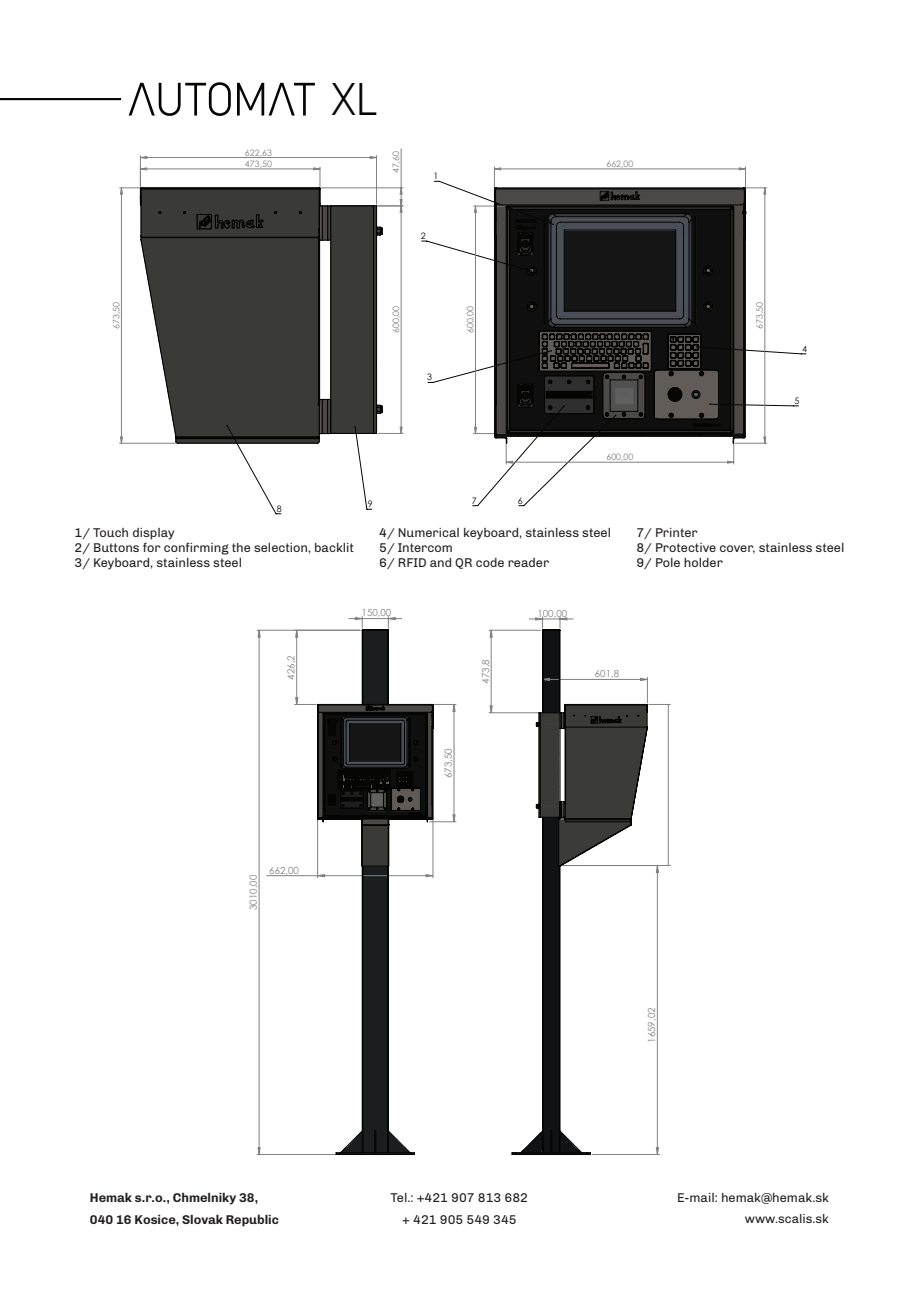
<style>
.page{position:relative;width:919px;height:1289px;background:#fff}
.page>*{position:absolute;margin:0;border:0;box-sizing:border-box;transform-origin:0 0}
.t1{font:300 45.3px "Korolev";color:#050504}
.t2{font:12.75px/15.3px "Chivo";color:#231f20}
.t3{font:700 12.75px/21.3px "Chivo";color:#231f20}
.t4{font:12.6px "Chivo";color:#231f20}
.t5{font:9.75px "Century Gothic";color:#808180}
.t6{font:8.85px "Century Gothic";color:#808180}
.t7{font:8.85px "Century Gothic";color:#050504}
</style>
<div class="page">
<hr style="left:0;top:98px;width:121px;height:2px;background:#040503">
<svg style="left:129px;top:82px;width:102px;height:34px"></svg>
<svg style="left:237px;top:83px;width:78px;height:32px"></svg>
<hr style="left:266px;top:875px;width:51px;height:1px;background:#808180">
<hr style="left:562px;top:865px;width:108px;height:1px;background:#808180">
<hr style="left:668px;top:704px;width:1px;height:161px;background:#808180">
<hr style="left:257px;top:1154px;width:80px;height:1px;background:#808180">
<hr style="left:257px;top:630px;width:103px;height:1px;background:#808180">
<hr style="left:592px;top:1154px;width:67px;height:1px;background:#808180">
<svg style="left:257px;top:629px;width:4px;height:525px"></svg>
<svg style="left:655px;top:866px;width:4px;height:288px"></svg>
<svg style="left:349px;top:616px;width:321px;height:206px"></svg>
<svg style="left:294px;top:629px;width:22px;height:76px"></svg>
<svg style="left:316px;top:628px;width:118px;height:527px"></svg>
<svg style="left:511px;top:628px;width:137px;height:527px"></svg>
<svg style="left:236px;top:180px;width:570px;height:335px"></svg>
<hr style="left:376px;top:156px;width:1px;height:48px;background:#808180">
<hr style="left:140px;top:156px;width:1px;height:31px;background:#808180">
<hr style="left:733px;top:433px;width:1px;height:31px;background:#808180">
<hr style="left:506px;top:434px;width:1px;height:30px;background:#808180">
<hr style="left:401px;top:149px;width:1px;height:39px;background:#808180">
<hr style="left:473px;top:433px;width:32px;height:1px;background:#808180">
<hr style="left:473px;top:206px;width:32px;height:1px;background:#808180">
<svg style="left:403px;top:224px;width:90px;height:203px"></svg>
<svg style="left:139px;top:156px;width:237px;height:3px"></svg>
<svg style="left:505px;top:460px;width:229px;height:4px"></svg>
<svg style="left:383px;top:187px;width:20px;height:247px"></svg>
<svg style="left:493px;top:167px;width:273px;height:277px"></svg>
<svg style="left:473px;top:205px;width:4px;height:229px"></svg>
<svg style="left:494px;top:188px;width:252px;height:255px;background:#282827"></svg>
<svg style="left:321px;top:186px;width:62px;height:258px"></svg>
<svg style="left:119px;top:167px;width:202px;height:277px"></svg>
<p class="t6" style="left:110px;top:329px;width:28px;rotate:-90deg">673,50</p>
<h1 class="t1" style="left:331px;top:71px;width:48px">XL</h1>
<p class="t6" style="left:245px;top:146px;width:28px">622,63</p>
<p class="t6" style="left:390px;top:173px;width:24px;rotate:-90deg">47,60</p>
<p class="t6" style="left:245px;top:158px;width:28px">473,50</p>
<p class="t7" style="left:433px;top:170px;width:6px">1</p>
<p class="t7" style="left:421px;top:230px;width:6px">2</p>
<p class="t6" style="left:390px;top:333px;width:28px;rotate:-90deg">600,00</p>
<p class="t7" style="left:427px;top:371px;width:6px">3</p>
<p class="t6" style="left:464px;top:333px;width:28px;rotate:-90deg">600,00</p>
<p class="t7" style="left:277px;top:502px;width:6px">8</p>
<p class="t7" style="left:368px;top:498px;width:6px">9</p>
<p class="t7" style="left:472px;top:494px;width:6px">7</p>
<p class="t7" style="left:518px;top:494px;width:6px">6</p>
<p class="t6" style="left:606px;top:158px;width:28px">662,00</p>
<p class="t6" style="left:606px;top:451px;width:28px">600,00</p>
<p class="t6" style="left:753px;top:329px;width:28px;rotate:-90deg">673,50</p>
<p class="t7" style="left:802px;top:342px;width:6px">4</p>
<p class="t7" style="left:794px;top:394px;width:6px">5</p>
<p class="t2" style="left:74px;top:524px;width:281px">1/ Touch display<br>2/ Buttons for confirming the selection, backlit<br>3/ Keyboard, stainless steel</p>
<p class="t2" style="left:379px;top:524px;width:233px">4/ Numerical keyboard, stainless steel<br>5/ Intercom<br>6/ RFID and QR code reader</p>
<p class="t2" style="left:636px;top:524px;width:209px">7/ Printer<br>8/ Protective cover, stainless steel<br>9/ Pole holder</p>
<p class="t5" style="left:284px;top:679px;width:26px;rotate:-90deg">426,2</p>
<p class="t5" style="left:246px;top:909px;width:37px;rotate:-90deg">3010,00</p>
<p class="t5" style="left:269px;top:863px;width:31px">662,00</p>
<p class="t5" style="left:361px;top:606px;width:31px">150,00</p>
<p class="t5" style="left:441px;top:778px;width:31px;rotate:-90deg">673,50</p>
<p class="t5" style="left:478px;top:683px;width:26px;rotate:-90deg">473,8</p>
<p class="t5" style="left:537px;top:606px;width:31px">100,00</p>
<p class="t5" style="left:595px;top:667px;width:26px">601,8</p>
<p class="t5" style="left:645px;top:1042px;width:37px;rotate:-90deg">1659,02</p>
<p class="t3" style="left:90px;top:1187px;width:191px">Hemak s.r.o., Chmelniky 38,<br>040 16 Kosice, Slovak Republic</p>
<p class="t2" style="left:390px;top:1187px;width:139px;line-height:21.3px;text-align:center">Tel.: +421 907 813 682 + 421 905 549 345</p>
<p class="t2" style="left:677px;top:1190px;width:153px">E-mail: hemak@hemak.sk</p>
<p class="t4" style="left:744px;top:1211px;width:86px">www.scalis.sk</p>
</div>
